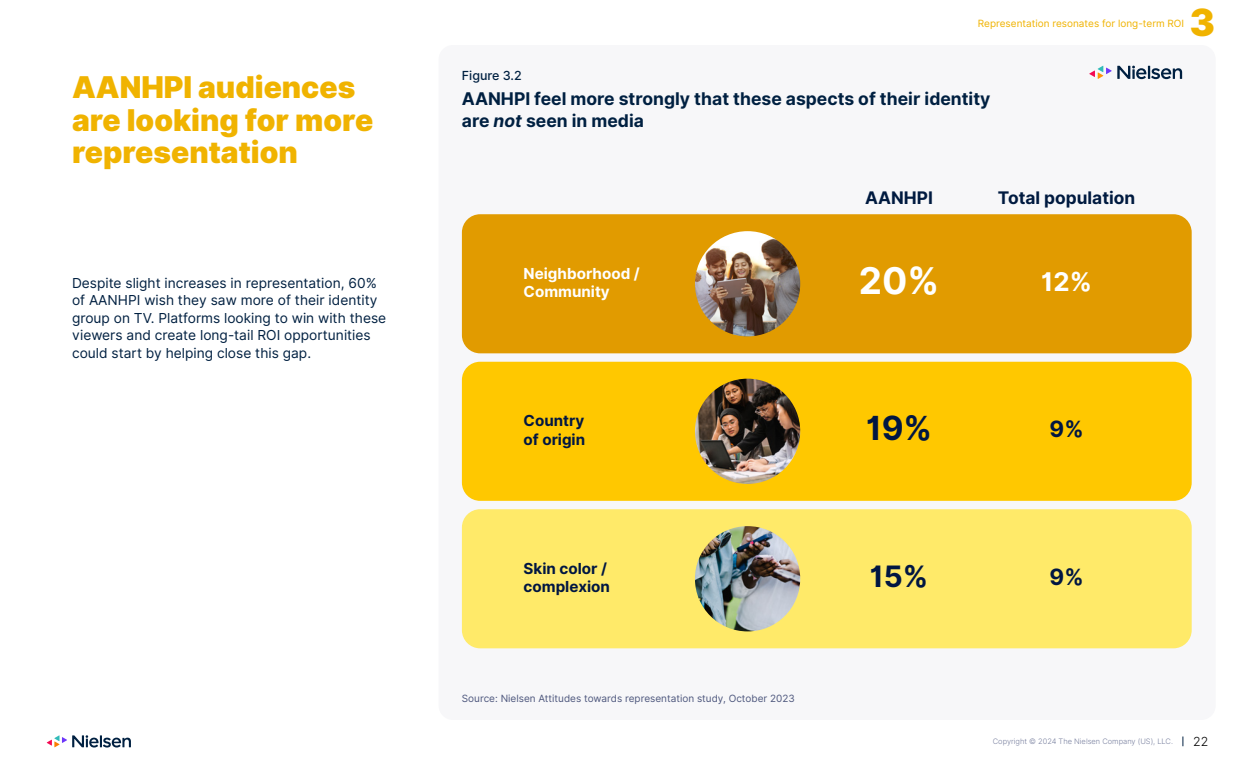
<style>
.page{position:relative;width:1260px;height:765px;background:#fff}
.page>*{position:absolute;margin:0;border:0;box-sizing:border-box;transform-origin:0 0}
.t1{font:900 37.5px "Inter";color:#f0b300}
.t2{font:700 36.88px "Inter";color:#fff}
.t3{font:700 33.25px "Inter";color:#001642}
.t4{font:900 30px/32.5px "Inter";color:#f0b300}
.t5{font:700 29.5px "Inter";color:#001642}
.t6{font:700 25.75px "Inter";color:#fff}
.t7{font:700 22.38px "Inter";color:#001642}
.t8{font:700 17.5px/22.5px "Inter";color:#002041}
.t9{font:700 17.38px "Inter";color:#001a40}
.t10{font:700 15.25px/18.2px "Inter";color:#001642}
.t11{font:700 15.25px/18.2px "Inter";color:#fff}
.t12{font:13.75px/17.5px "Inter";color:#002041}
.t13{font:500 12.5px "Inter";color:#002041}
.t14{font:300 12.5px "Inter";color:#000}
.t15{font:10px "Inter";color:#4d577d}
.t16{font:10px "Inter";color:#f0b300}
.t17{font:300 7.5px "Inter";color:#777f9e}
.s1{font-style:italic}
</style>
<div class="page">
<svg style="left:47px;top:735px;width:84px;height:13px"></svg>
<div style="left:439px;top:45px;width:777px;height:675px;background:#f7f7f9;border-radius:14px"></div>
<svg style="left:1089px;top:66px;width:93px;height:13px"></svg>
<div style="left:462px;top:214px;width:730px;height:139px;background:#e19b00;border-radius:18px"></div>
<div style="left:462px;top:509px;width:730px;height:139px;background:#ffea69;border-radius:18px"></div>
<div style="left:462px;top:362px;width:730px;height:139px;background:#ffc800;border-radius:18px"></div>
<img style="left:695px;top:379px;width:105px;height:105px;border-radius:53px">
<img style="left:695px;top:526px;width:105px;height:105px;border-radius:53px">
<img style="left:695px;top:231px;width:105px;height:105px;border-radius:53px">
<h3 class="t4" style="left:72px;top:72px;width:303px">AANHPI audiences are looking for more representation</h3>
<p class="t12" style="left:72px;top:274px;width:316px">Despite slight increases in representation, 60% of AANHPI wish they saw more of their identity group on TV. Platforms looking to win with these viewers and create long-tail ROI opportunities could start by helping close this gap.</p>
<p class="t13" style="left:462px;top:67px;width:61px">Figure 3.2</p>
<p class="t16" style="left:978px;top:16px;width:208px">Representation resonates for long-term ROI</p>
<h1 class="t1" style="left:1190px;top:-6px;width:27px">3</h1>
<p class="t8" style="left:462px;top:87px;width:530px">AANHPI feel more strongly that these aspects of their identity are <span class="s1">not</span> seen in media</p>
<p class="t9" style="left:865px;top:185px;width:69px">AANHPI</p>
<p class="t9" style="left:998px;top:185px;width:139px">Total population</p>
<h2 class="t2" style="left:859px;top:254px;width:82px">20%</h2>
<p class="t11" style="left:524px;top:264px;width:118px">Neighborhood /<br>Community</p>
<h3 class="t6" style="left:1041px;top:263px;width:52px">12%</h3>
<p class="t10" style="left:524px;top:412px;width:63px">Country of origin</p>
<h3 class="t3" style="left:866px;top:404px;width:68px">19%</h3>
<h3 class="t7" style="left:1050px;top:413px;width:35px">9%</h3>
<p class="t10" style="left:524px;top:559px;width:88px">Skin color / complexion</p>
<h3 class="t5" style="left:870px;top:555px;width:60px">15%</h3>
<h3 class="t7" style="left:1050px;top:560px;width:35px">9%</h3>
<p class="t15" style="left:462px;top:691px;width:334px">Source: Nielsen Attitudes towards representation study, October 2023</p>
<p class="t17" style="left:993px;top:736px;width:182px">Copyright © 2024 The Nielsen Company (US), LLC.</p>
<p class="t14" style="left:1193px;top:733px;width:17px">22</p>
</div>
